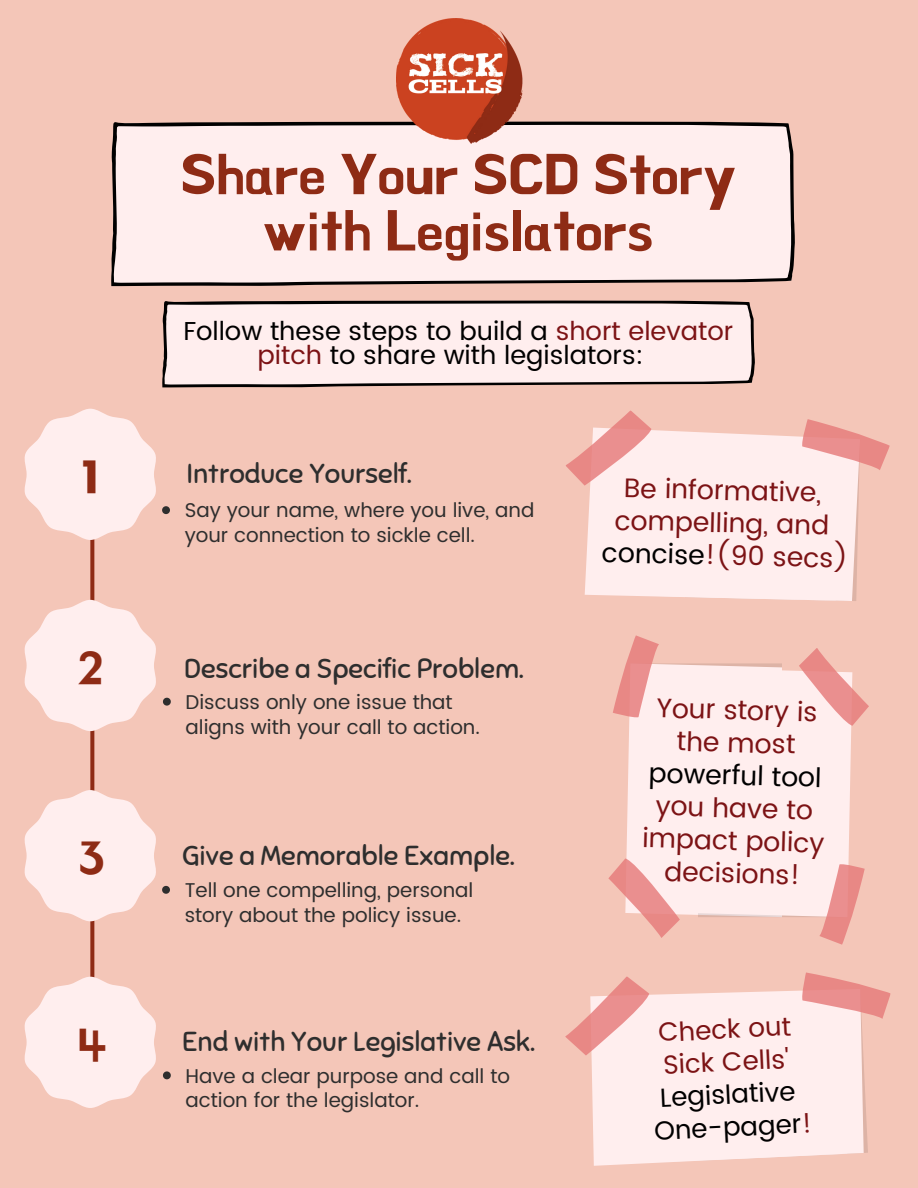
<style>
.page{position:relative;width:918px;height:1188px;background:#f4c6b8}
.page>*{position:absolute;margin:0;border:0;box-sizing:border-box;transform-origin:0 0}
.t1{font:55.35px/56.2px "BMHANNA";color:#8e2b15;text-align:center}
.t2{font:44.85px "BMHANNA";color:#8e2b15}
.t3{font:27.45px "Sniglet";color:#2e2e2e}
.t4{font:26.85px/32.7px "Poppins";color:#7c1315;text-align:center}
.t5{font:26.25px "Poppins";color:#000}
.t6{font:26.25px "Poppins";color:#7c1315}
.t7{font:25.95px/24.8px "Poppins";color:#000;text-align:center}
.t8{font:19.95px/24.8px "Poppins";color:#2e2e2e}
.s1{color:#7c1315}
.s2{color:#000}
</style>
<div class="page">
<svg style="left:90px;top:540px;width:4px;height:437px"></svg>
<svg style="left:24px;top:600px;width:132px;height:131px"></svg>
<svg style="left:111px;top:121px;width:684px;height:165px;background:#f5e3e3"></svg>
<svg style="left:162px;top:300px;width:593px;height:88px;background:#ecdbda"></svg>
<div style="left:584px;top:493px;width:275px;height:108px;background:#fee"></div>
<svg style="left:566px;top:410px;width:324px;height:83px"></svg>
<div style="left:606px;top:504px;width:231px;height:11px;background:#fee"></div>
<div style="left:605px;top:526px;width:231px;height:11px;background:#fee"></div>
<div style="left:605px;top:548px;width:231px;height:11px;background:#fee"></div>
<div style="left:605px;top:570px;width:231px;height:11px;background:#fee"></div>
<svg style="left:605px;top:592px;width:231px;height:9px"></svg>
<img style="left:396px;top:18px;width:126px;height:125px">
<svg style="left:24px;top:977px;width:132px;height:131px"></svg>
<svg style="left:24px;top:409px;width:146px;height:131px"></svg>
<svg style="left:163px;top:698px;width:8px;height:8px"></svg>
<svg style="left:24px;top:790px;width:146px;height:131px"></svg>
<svg style="left:163px;top:1071px;width:8px;height:8px"></svg>
<svg style="left:608px;top:635px;width:261px;height:310px"></svg>
<svg style="left:591px;top:1056px;width:277px;height:110px;background:#fdeae9"></svg>
<svg style="left:565px;top:972px;width:326px;height:84px"></svg>
<div style="left:609px;top:1065px;width:233px;height:10px;background:#fee"></div>
<div style="left:610px;top:1087px;width:233px;height:10px;background:#fee"></div>
<div style="left:611px;top:1109px;width:233px;height:10px;background:#fee"></div>
<div style="left:613px;top:1131px;width:233px;height:10px;background:#fee"></div>
<svg style="left:614px;top:1153px;width:233px;height:11px"></svg>
<p class="t1" style="left:181px;top:147px;width:557px">Share Your SCD Story with Legislators</p>
<p class="t2" style="left:82px;top:455px;width:19px">1</p>
<p class="t2" style="left:77px;top:646px;width:27px">2</p>
<p class="t2" style="left:79px;top:837px;width:27px">3</p>
<p class="t7" style="left:183px;top:318px;width:551px">Follow these steps to build a <span class="s1">short elevator pitch</span> to share with legislators:</p>
<p class="t3" style="left:186px;top:457px;width:227px">Introduce Yourself.</p>
<p class="t8" style="left:185px;top:498px;width:351px">Say your name, where you live, and your connection to sickle cell.</p>
<p class="t3" style="left:184px;top:651px;width:341px">Describe a Specific Problem.</p>
<p class="t8" style="left:186px;top:690px;width:296px">Discuss only one issue that aligns with your call to action.</p>
<p class="t3" style="left:182px;top:838px;width:334px">Give a Memorable Example.</p>
<p class="t8" style="left:185px;top:878px;width:290px">Tell one compelling, personal story about the policy issue.</p>
<p class="t4" style="left:624px;top:472px;width:199px;rotate:1deg">Be informative,</p>
<p class="t4" style="left:615px;top:505px;width:216px;rotate:1deg">compelling, and</p>
<p class="t4" style="left:602px;top:537px;width:248px;rotate:1deg"><span class="s2">concise</span>!(90 secs)</p>
<p class="t4" style="left:648px;top:691px;width:184px;rotate:2deg">Your story is the most <span class="s2">powerful tool </span>you have to impact policy decisions!</p>
<p class="t2" style="left:78px;top:1023px;width:30px">4</p>
<p class="t3" style="left:182px;top:1025px;width:354px">End with Your Legislative Ask.</p>
<p class="t8" style="left:186px;top:1063px;width:326px">Have a clear purpose and call to action for the legislator.</p>
<p class="t6" style="left:658px;top:1017px;width:134px;rotate:-3deg">Check out</p>
<p class="t6" style="left:663px;top:1050px;width:127px;rotate:-3deg">Sick Cells'</p>
<p class="t5" style="left:659px;top:1083px;width:137px;rotate:-3deg">Legislative</p>
<p class="t5" style="left:654px;top:1116px;width:159px;rotate:-3deg">One-pager<span class="s1">!</span></p>
</div>
